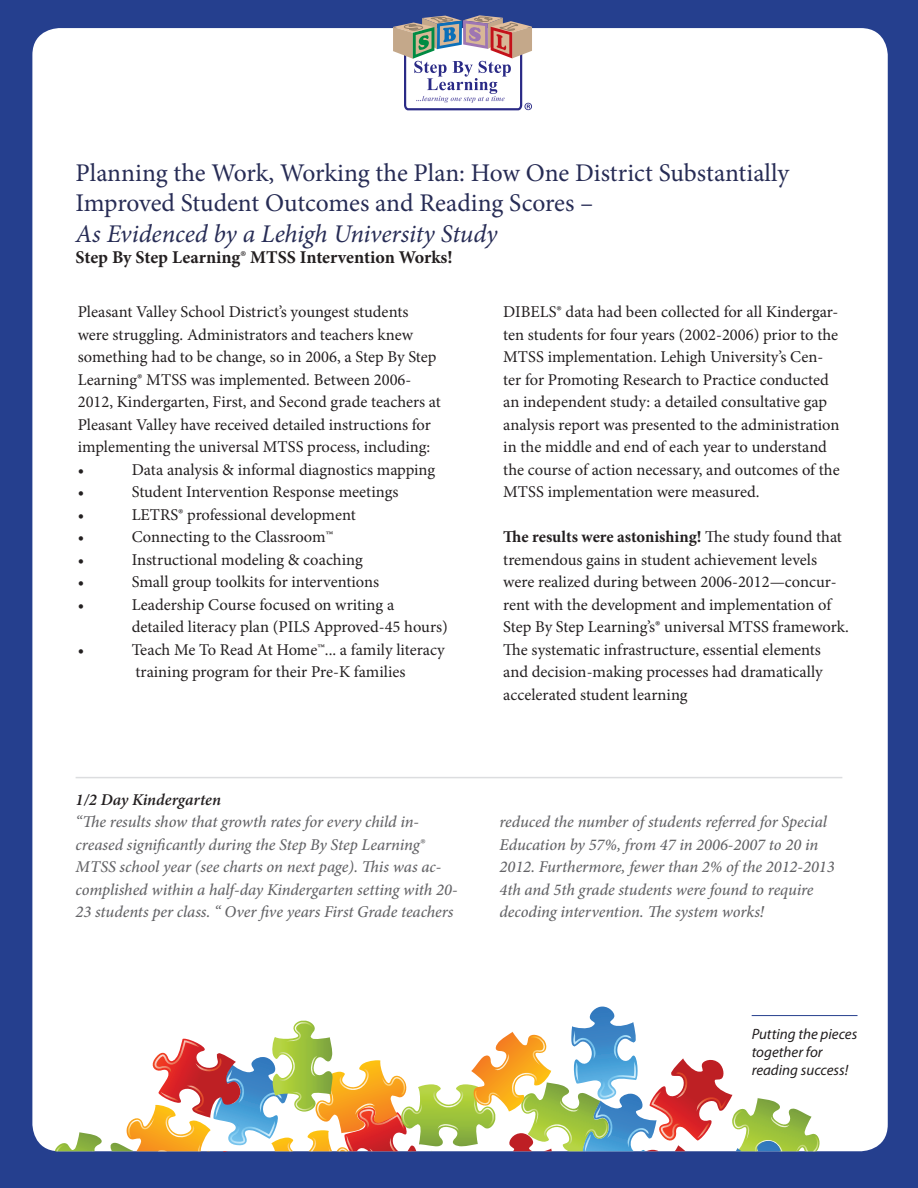
<style>
.page{position:relative;width:918px;height:1188px;background:#253f8e}
.page>*{position:absolute;margin:0;border:0;box-sizing:border-box;transform-origin:0 0}
.t1{font:25.5px "Minion Pro";letter-spacing:-.005em;color:#272c55}
.t2{font:italic 25.5px "Minion Pro";letter-spacing:-.01em;color:#272c55}
.t3{font:700 18px "Minion Pro";letter-spacing:-.005em;color:#231f20}
.t4{font:16.5px/22.5px "Minion Pro";color:#231f20}
.t5{font:italic 500 16.5px/22.5px "Minion Pro";letter-spacing:-.005em;color:#636366}
.t6{font:italic 600 16.5px "Minion Pro";color:#231f20}
.t7{font:italic 15px "Myriad Pro";color:#231f20}
.s1{font-weight:700}
</style>
<div class="page">
<div style="left:32px;top:28px;width:856px;height:1123px;background:#fff;border-radius:27px"></div>
<svg style="left:55px;top:1007px;width:766px;height:145px"></svg>
<hr style="left:752px;top:1015px;width:106px;height:1px;background:#253f8e">
<svg style="left:393px;top:15px;width:139px;height:95px"></svg>
<hr style="left:76px;top:777px;width:766px;height:1px;background:#dcdddf">
<p class="t1" style="left:76px;top:155px;width:715px">Planning the Work, Working the Plan: How One District Substantially</p>
<p class="t1" style="left:76px;top:186px;width:519px">Improved Student Outcomes and Reading Scores –</p>
<p class="t2" style="left:76px;top:216px;width:423px">As Evidenced by a Lehigh University Study</p>
<p class="t3" style="left:76px;top:245px;width:379px">Step By Step Learning® MTSS Intervention Works!</p>
<p class="t4" style="left:78px;top:301px;width:365px">Pleasant Valley School District’s youngest students were struggling. Administrators and teachers knew something had to be change, so in 2006, a Step By Step Learning® MTSS was implemented. Between 2006- 2012, Kindergarten, First, and Second grade teachers at Pleasant Valley have received detailed instructions for implementing the universal MTSS process, including:</p>
<p class="t4" style="left:78px;top:458px;width:8px">•</p>
<p class="t4" style="left:132px;top:458px;width:305px">Data analysis &amp; informal diagnostics mapping</p>
<p class="t4" style="left:78px;top:481px;width:8px">•</p>
<p class="t4" style="left:132px;top:481px;width:268px">Student Intervention Response meetings</p>
<p class="t4" style="left:78px;top:503px;width:8px">•</p>
<p class="t4" style="left:132px;top:503px;width:226px">LETRS® professional development</p>
<p class="t4" style="left:78px;top:526px;width:8px">•</p>
<p class="t4" style="left:132px;top:526px;width:203px">Connecting to the Classroom™</p>
<p class="t4" style="left:78px;top:548px;width:8px">•</p>
<p class="t4" style="left:132px;top:548px;width:233px">Instructional modeling &amp; coaching</p>
<p class="t4" style="left:78px;top:571px;width:8px">•</p>
<p class="t4" style="left:132px;top:571px;width:249px">Small group toolkits for interventions</p>
<p class="t4" style="left:78px;top:593px;width:8px">•</p>
<p class="t4" style="left:132px;top:593px;width:318px">Leadership Course focused on writing a detailed literacy plan (PILS Approved-45 hours)</p>
<p class="t4" style="left:78px;top:638px;width:8px">•</p>
<p class="t4" style="left:132px;top:638px;width:315px">Teach Me To Read At Home™... a family literacy training program for their Pre-K families</p>
<p class="t4" style="left:503px;top:301px;width:338px">DIBELS® data had been collected for all Kindergar&shy;ten students for four years (2002-2006) prior to the MTSS implementation. Lehigh University’s Cen&shy;ter for Promoting Research to Practice conducted an independent study: a detailed consultative gap analysis report was presented to the administration in the middle and end of each year to understand the course of action necessary, and outcomes of the MTSS implementation were measured.</p>
<p class="t4" style="left:503px;top:526px;width:347px"><span class="s1">The results were astonishing!</span> The study found that tremendous gains in student achievement levels were realized during between 2006-2012—concur&shy;rent with the development and implementation of Step By Step Learning’s® universal MTSS framework.<br>The systematic infrastructure, essential elements and decision-making processes had dramatically accelerated student learning</p>
<p class="t6" style="left:76px;top:788px;width:147px">1/2 Day Kindergarten</p>
<p class="t5" style="left:76px;top:811px;width:383px">“The results show that growth rates for every child in&shy;creased significantly during the Step By Step Learning® MTSS school year (see charts on next page). This was ac&shy;complished within a half-day Kindergarten setting with 20- 23 students per class. “ Over five years First Grade teachers</p>
<p class="t5" style="left:500px;top:811px;width:337px">reduced the number of students referred for Special Education by 57%, from 47 in 2006-2007 to 20 in 2012. Furthermore, fewer than 2% of the 2012-2013<br>4th and 5th grade students were found to require decoding intervention. The system works!</p>
<p class="t7" style="left:752px;top:1025px;width:107px">Putting the pieces</p>
<p class="t7" style="left:752px;top:1043px;width:73px">together for</p>
<p class="t7" style="left:752px;top:1061px;width:98px">reading success!</p>
</div>
